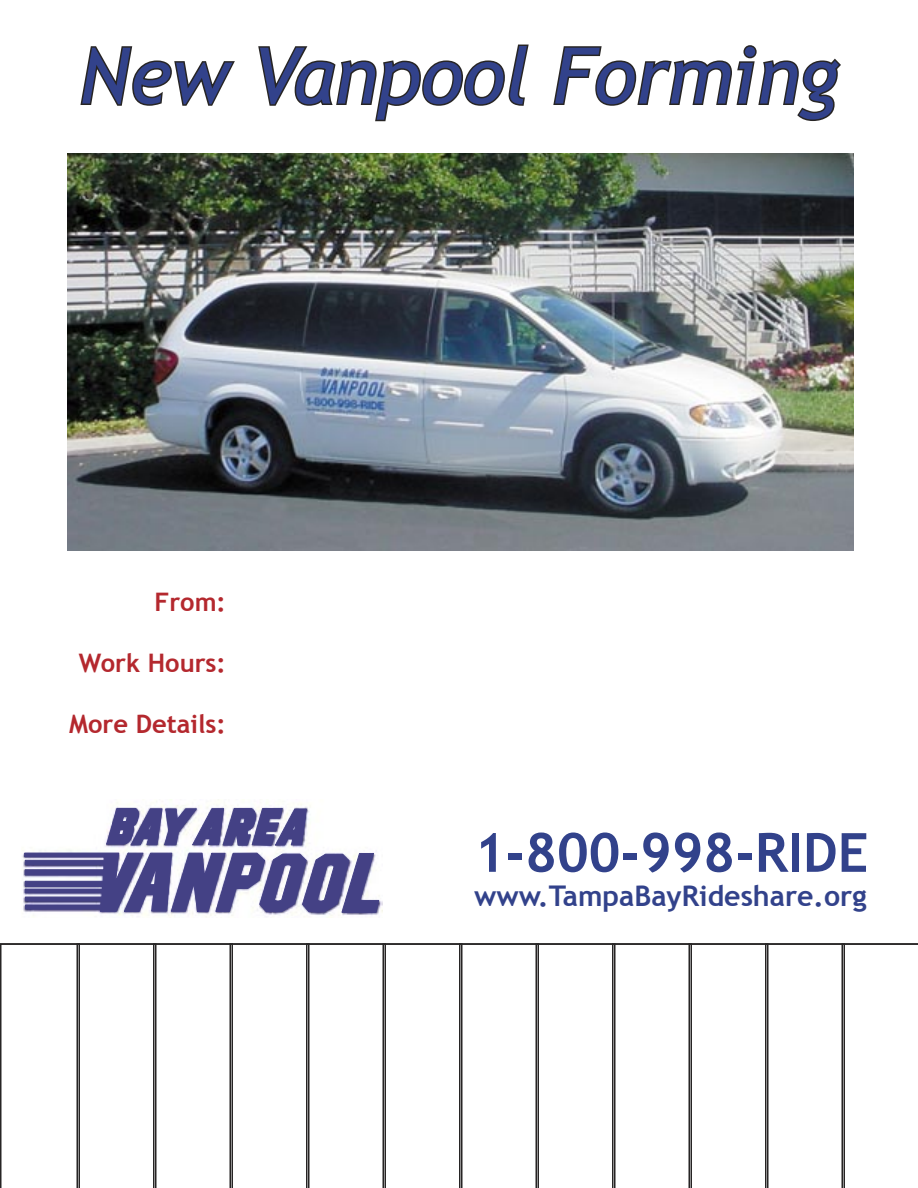
<style>
.page{position:relative;width:918px;height:1188px;background:#fff}
.page>*{position:absolute;margin:0;border:0;box-sizing:border-box;transform-origin:0 0}
.t1{font:italic 78px "Trebuchet MS";color:#32428b}
.t2{font:700 54px "Trebuchet MS";color:#32428b}
.t3{font:700 28.5px "Trebuchet MS";color:#32428b}
.t4{font:700 25.5px "Trebuchet MS";color:#b4282e}
</style>
<div class="page">
<img style="left:68px;top:153px;width:786px;height:398px">
<svg style="left:80px;top:46px;width:155px;height:60px"></svg>
<svg style="left:258px;top:44px;width:271px;height:78px"></svg>
<svg style="left:553px;top:45px;width:288px;height:76px"></svg>
<img style="left:22px;top:799px;width:360px;height:119px">
<svg style="left:24px;top:808px;width:355px;height:105px"></svg>
<svg style="left:0;top:943px;width:918px;height:245px"></svg>
<p class="t1" style="left:80px;top:30px;width:760px">New Vanpool Forming</p>
<p class="t4" style="left:155px;top:586px;width:73px">From:</p>
<p class="t4" style="left:79px;top:647px;width:149px">Work Hours:</p>
<p class="t4" style="left:69px;top:708px;width:158px">More Details:</p>
<p class="t2" style="left:474px;top:819px;width:396px">1-800-998-RIDE</p>
<p class="t3" style="left:474px;top:878px;width:394px">www.TampaBayRideshare.org</p>
</div>
